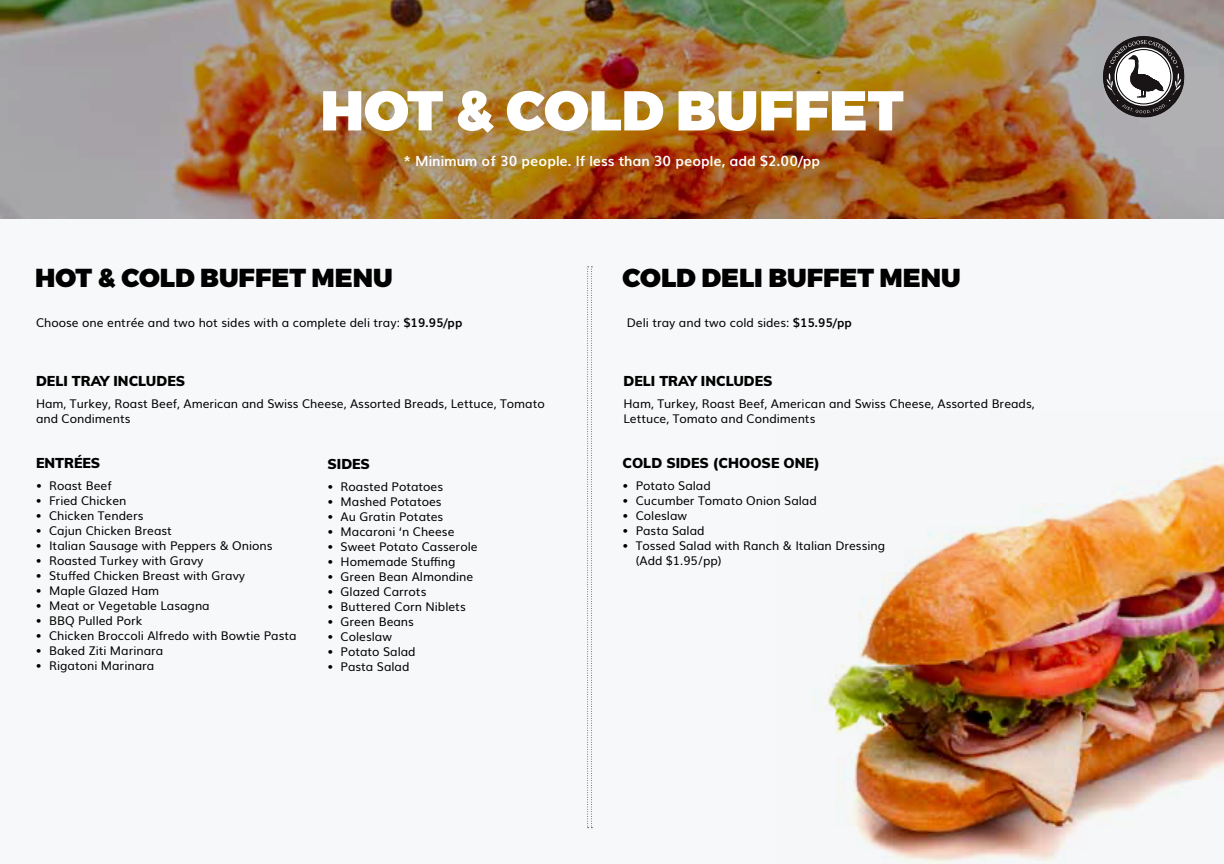
<style>
.page{position:relative;width:1224px;height:864px;background:#f7f8f9}
.page>*{position:absolute;margin:0;border:0;box-sizing:border-box;transform-origin:0 0}
.t1{font:900 56px "Montserrat";color:#fff}
.t2{font:900 26px "Montserrat";color:#000}
.t3{font:900 14px "Muli";color:#000}
.t4{font:700 14px "Muli";color:#fff}
.t5{font:12px/15px "Muli";color:#000}
.s1{font-weight:700}
</style>
<div class="page">
<img style="left:812px;top:457px;width:412px;height:406px">
<img style="left:0;top:0;width:1224px;height:219px">
<svg style="left:587px;top:267px;width:5px;height:561px"></svg>
<svg style="left:1103px;top:36px;width:81px;height:81px"></svg>
<svg style="left:1133px;top:66px;width:28px;height:28px"></svg>
<svg style="left:1135px;top:68px;width:24px;height:24px"></svg>
<h1 class="t1" style="left:320px;top:76px;width:585px">HOT &amp; COLD BUFFET</h1>
<p class="t4" style="left:404px;top:149px;width:418px">* Minimum of 30 people. If less than 30 people, add $2.00/pp</p>
<h2 class="t2" style="left:35px;top:261px;width:359px">HOT &amp; COLD BUFFET MENU</h2>
<h2 class="t2" style="left:623px;top:261px;width:340px">COLD DELI BUFFET MENU</h2>
<p class="t5" style="left:36px;top:314px;width:428px">Choose one entrée and two hot sides with a complete deli tray: <span class="s1">$19.95/pp</span></p>
<p class="t5" style="left:627px;top:314px;width:227px">Deli tray and two cold sides: <span class="s1">$15.95/pp</span></p>
<p class="t3" style="left:36px;top:372px;width:151px">DELI TRAY INCLUDES</p>
<p class="t5" style="left:36px;top:395px;width:510px">Ham, Turkey, Roast Beef, American and Swiss Cheese, Assorted Breads, Lettuce, Tomato and Condiments</p>
<p class="t3" style="left:36px;top:454px;width:66px">ENTRÉES</p>
<p class="t5" style="left:36px;top:477px;width:77px">• Roast Beef</p>
<p class="t5" style="left:36px;top:492px;width:92px">• Fried Chicken</p>
<p class="t5" style="left:36px;top:507px;width:109px">• Chicken Tenders</p>
<p class="t5" style="left:36px;top:522px;width:137px">• Cajun Chicken Breast</p>
<p class="t5" style="left:36px;top:537px;width:238px">• Italian Sausage with Peppers &amp; Onions</p>
<p class="t5" style="left:36px;top:552px;width:169px">• Roasted Turkey with Gravy</p>
<p class="t5" style="left:36px;top:567px;width:211px">• Stuffed Chicken Breast with Gravy</p>
<p class="t5" style="left:36px;top:582px;width:125px">• Maple Glazed Ham</p>
<p class="t5" style="left:36px;top:597px;width:175px">• Meat or Vegetable Lasagna</p>
<p class="t5" style="left:36px;top:612px;width:108px">• BBQ Pulled Pork</p>
<p class="t5" style="left:36px;top:627px;width:262px">• Chicken Broccoli Alfredo with Bowtie Pasta</p>
<p class="t5" style="left:36px;top:642px;width:129px">• Baked Ziti Marinara</p>
<p class="t5" style="left:36px;top:657px;width:120px">• Rigatoni Marinara</p>
<p class="t3" style="left:328px;top:455px;width:44px">SIDES</p>
<p class="t5" style="left:328px;top:479px;width:117px">• Roasted Potatoes</p>
<p class="t5" style="left:328px;top:494px;width:116px">• Mashed Potatoes</p>
<p class="t5" style="left:328px;top:509px;width:117px">• Au Gratin Potates</p>
<p class="t5" style="left:328px;top:524px;width:129px">• Macaroni ‘n Cheese</p>
<p class="t5" style="left:328px;top:539px;width:152px">• Sweet Potato Casserole</p>
<p class="t5" style="left:328px;top:554px;width:130px">• Homemade Stuffing</p>
<p class="t5" style="left:328px;top:569px;width:147px">• Green Bean Almondine</p>
<p class="t5" style="left:328px;top:584px;width:100px">• Glazed Carrots</p>
<p class="t5" style="left:328px;top:599px;width:140px">• Buttered Corn Niblets</p>
<p class="t5" style="left:328px;top:614px;width:88px">• Green Beans</p>
<p class="t5" style="left:328px;top:629px;width:66px">• Coleslaw</p>
<p class="t5" style="left:328px;top:644px;width:90px">• Potato Salad</p>
<p class="t5" style="left:328px;top:659px;width:83px">• Pasta Salad</p>
<p class="t3" style="left:623px;top:372px;width:151px">DELI TRAY INCLUDES</p>
<p class="t5" style="left:623px;top:395px;width:413px">Ham, Turkey, Roast Beef, American and Swiss Cheese, Assorted Breads,<br>Lettuce, Tomato and Condiments</p>
<p class="t3" style="left:623px;top:454px;width:199px">COLD SIDES (CHOOSE ONE)</p>
<p class="t5" style="left:623px;top:477px;width:90px">• Potato Salad</p>
<p class="t5" style="left:623px;top:492px;width:196px">• Cucumber Tomato Onion Salad</p>
<p class="t5" style="left:623px;top:507px;width:66px">• Coleslaw</p>
<p class="t5" style="left:623px;top:522px;width:83px">• Pasta Salad</p>
<p class="t5" style="left:636px;top:537px;width:251px;text-indent:-13px">• Tossed Salad with Ranch &amp; Italian Dressing (Add $1.95/pp)</p>
</div>
